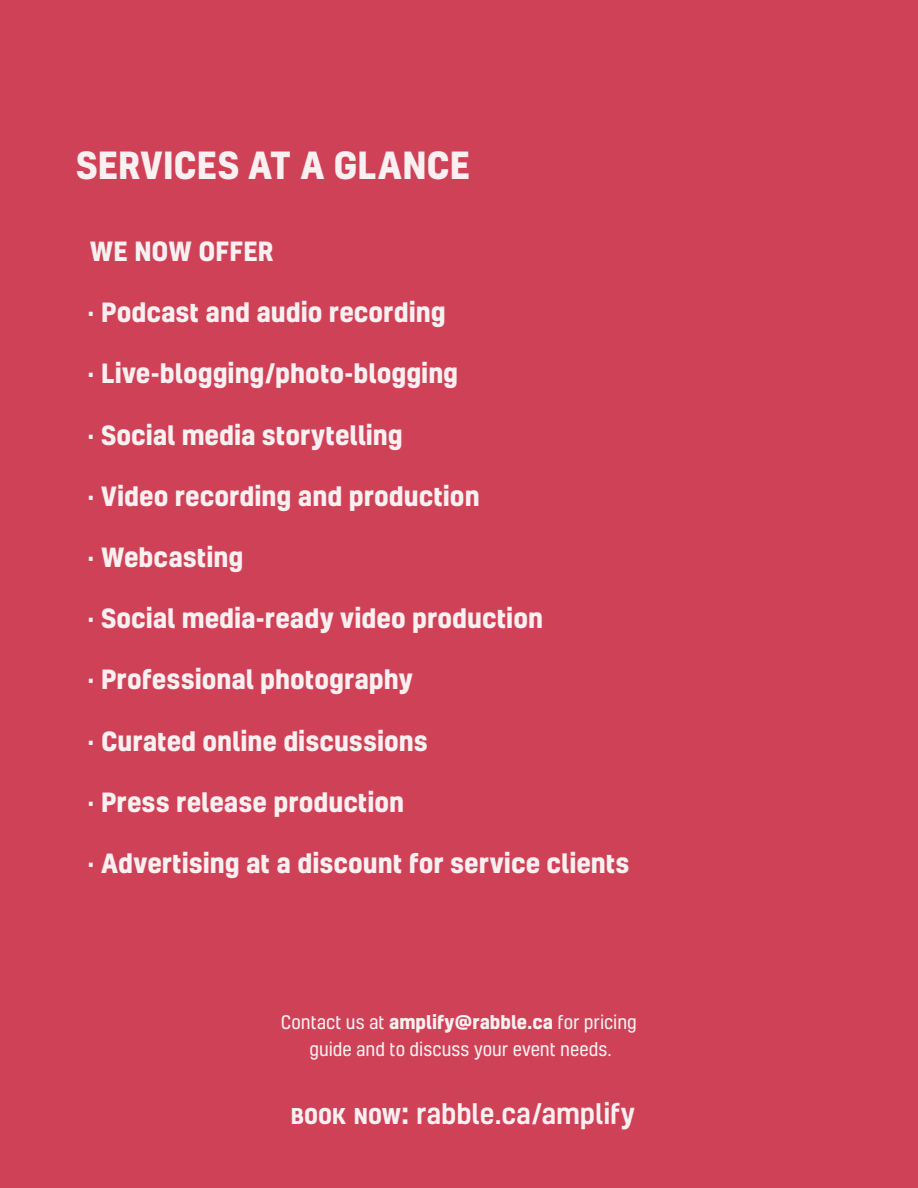
<style>
.page{position:relative;width:918px;height:1188px;background:#ce4156}
.page>*{position:absolute;margin:0;border:0;box-sizing:border-box;transform-origin:0 0}
.t1{font:700 36px "Kelson";color:#faf0f1}
.t2{font:500 27px "Kelson";letter-spacing:-.005em;color:#faf0f1}
.t3{font:700 25.5px "Kelson";color:#faf0f1}
.t4{font:18px/27px "Kelson";color:#faf0f1;text-align:center}
.s1{font-weight:400}
.s2{font-weight:700}
.s3{font-weight:700;font-size:21px}
</style>
<div class="page">
<h1 class="t1" style="left:76px;top:140px;width:396px">SERVICES AT A GLANCE</h1>
<p class="t3" style="left:90px;top:233px;width:185px">WE NOW OFFER</p>
<p class="t3" style="left:87px;top:294px;width:360px"><span class="s1">•</span> Podcast and audio recording</p>
<p class="t3" style="left:87px;top:356px;width:373px"><span class="s1">•</span> Live-blogging/photo-blogging</p>
<p class="t3" style="left:87px;top:417px;width:317px"><span class="s1">•</span> Social media storytelling</p>
<p class="t3" style="left:87px;top:478px;width:394px"><span class="s1">•</span> Video recording and production</p>
<p class="t3" style="left:87px;top:539px;width:158px"><span class="s1">•</span> Webcasting</p>
<p class="t3" style="left:87px;top:600px;width:457px"><span class="s1">•</span> Social media-ready video production</p>
<p class="t3" style="left:87px;top:662px;width:327px"><span class="s1">•</span> Professional photography</p>
<p class="t3" style="left:87px;top:723px;width:342px"><span class="s1">•</span> Curated online discussions</p>
<p class="t3" style="left:87px;top:784px;width:319px"><span class="s1">•</span> Press release production</p>
<p class="t3" style="left:87px;top:845px;width:544px"><span class="s1">•</span> Advertising at a discount for service clients</p>
<p class="t4" style="left:281px;top:1009px;width:357px">Contact us at <span class="s2">amplify@rabble.ca</span> for pricing guide and to discuss your event needs.</p>
<p class="t2" style="left:291px;top:1095px;width:346px"><span class="s3">BOOK NOW</span><span class="s2">:</span> rabble.ca/amplify</p>
</div>
